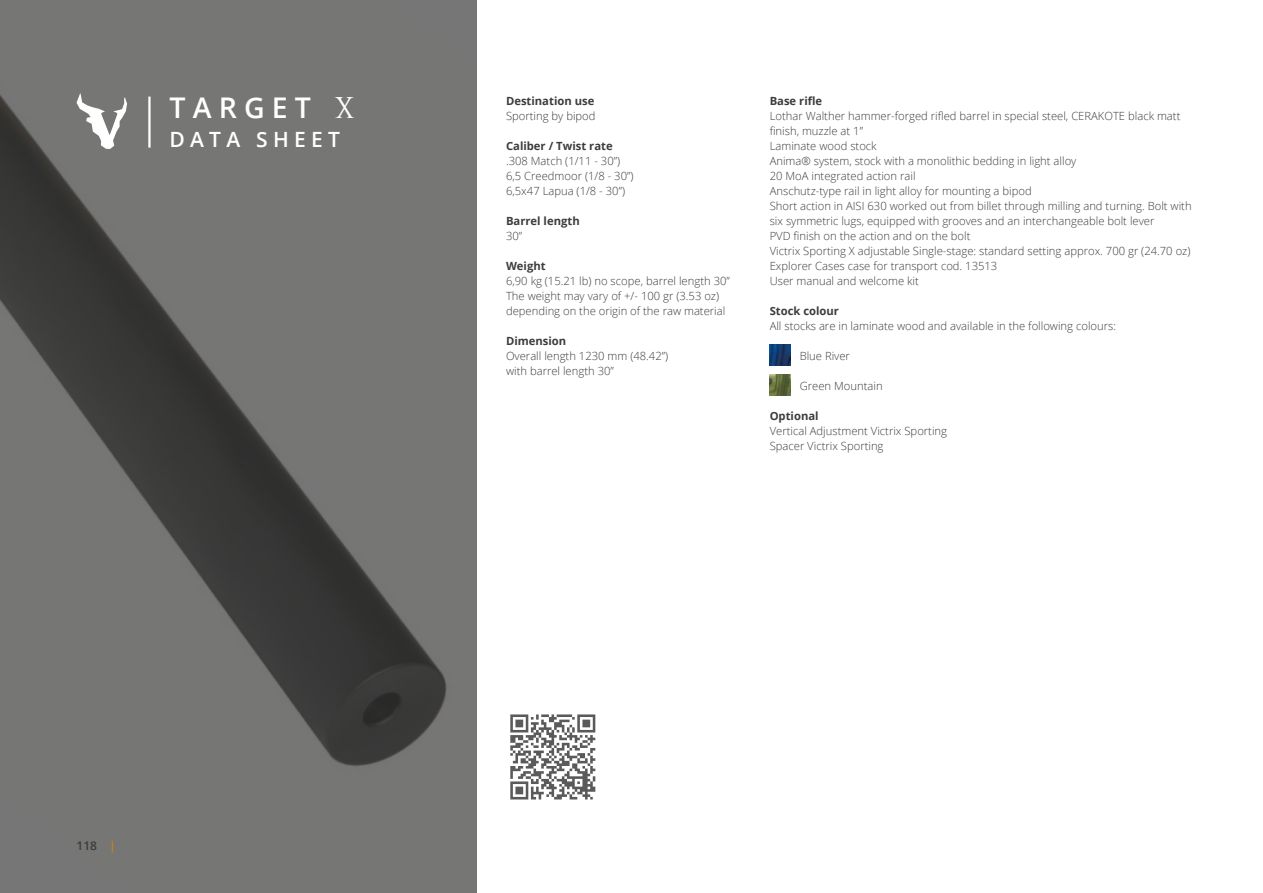
<style>
.page{position:relative;width:1263px;height:893px;background:#fff}
.page>*{position:absolute;margin:0;border:0;box-sizing:border-box;transform-origin:0 0}
.t1{font:600 28.5px "Open Sans";letter-spacing:.25em;color:#fff}
.t2{font:600 21px "Open Sans";letter-spacing:.25em;color:#fff}
.t3{font:600 12px "Open Sans";color:#3c3c3b}
.t4{font:300 11.25px/15px "Open Sans";color:#3c3c3b}
.t5{font:700 11.25px "Open Sans";color:#3c3c3b}
.s1{font-family:"Augustus";font-weight:400}
.s2{font-weight:400;color:#ef7d00}
</style>
<div class="page">
<img style="left:770px;top:345px;width:21px;height:21px">
<img style="left:770px;top:375px;width:21px;height:21px">
<svg style="left:510px;top:714px;width:85px;height:85px"></svg>
<svg style="left:0;top:0;width:476px;height:893px;background:#686867"></svg>
<hr style="left:148px;top:97px;width:3px;height:51px;background:#fff">
<svg style="left:77px;top:94px;width:50px;height:55px"></svg>
<h1 class="t1" style="left:169px;top:89px;width:187px">TARGET <span class="s1">x</span></h1>
<h2 class="t2" style="left:169px;top:125px;width:172px">DATA SHEET</h2>
<p class="t5" style="left:506px;top:93px;width:90px">Destination use</p>
<p class="t4" style="left:506px;top:108px;width:91px">Sporting by bipod</p>
<p class="t5" style="left:506px;top:138px;width:108px">Caliber / Twist rate</p>
<p class="t4" style="left:506px;top:153px;width:129px">.308 Match (1/11 - 30”)<br>6,5 Creedmoor (1/8 - 30”)<br>6,5x47 Lapua (1/8 - 30”)</p>
<p class="t5" style="left:506px;top:213px;width:75px">Barrel length</p>
<p class="t4" style="left:506px;top:228px;width:18px">30”</p>
<p class="t5" style="left:506px;top:258px;width:41px">Weight</p>
<p class="t4" style="left:506px;top:273px;width:225px">6,90 kg (15.21 lb) no scope, barrel length 30”<br>The weight may vary of +/- 100 gr (3.53 oz) depending on the origin of the raw material</p>
<p class="t5" style="left:506px;top:333px;width:62px">Dimension</p>
<p class="t4" style="left:506px;top:348px;width:164px">Overall length 1230 mm (48.42”) with barrel length 30”</p>
<p class="t5" style="left:770px;top:93px;width:54px">Base rifle</p>
<p class="t4" style="left:770px;top:108px;width:423px">Lothar Walther hammer-forged rifled barrel in special steel, CERAKOTE black matt finish, muzzle at 1”<br>Laminate wood stock<br>Anima® system, stock with a monolithic bedding in light alloy<br>20 MoA integrated action rail<br>Anschutz-type rail in light alloy for mounting a bipod<br>Short action in AISI 630 worked out from billet through milling and turning. Bolt with six symmetric lugs, equipped with grooves and an interchangeable bolt lever<br>PVD finish on the action and on the bolt<br>Victrix Sporting X adjustable Single-stage: standard setting approx. 700 gr (24.70 oz)<br>Explorer Cases case for transport cod. 13513<br>User manual and welcome kit</p>
<p class="t5" style="left:770px;top:303px;width:71px">Stock colour</p>
<p class="t4" style="left:770px;top:318px;width:348px">All stocks are in laminate wood and available in the following colours:</p>
<p class="t4" style="left:800px;top:348px;width:52px">Blue River</p>
<p class="t4" style="left:800px;top:378px;width:84px">Green Mountain</p>
<p class="t5" style="left:770px;top:408px;width:50px">Optional</p>
<p class="t4" style="left:770px;top:423px;width:179px">Vertical Adjustment Victrix Sporting<br>Spacer Victrix Sporting</p>
<p class="t3" style="left:77px;top:838px;width:41px">118 <span class="s2">|</span></p>
</div>
